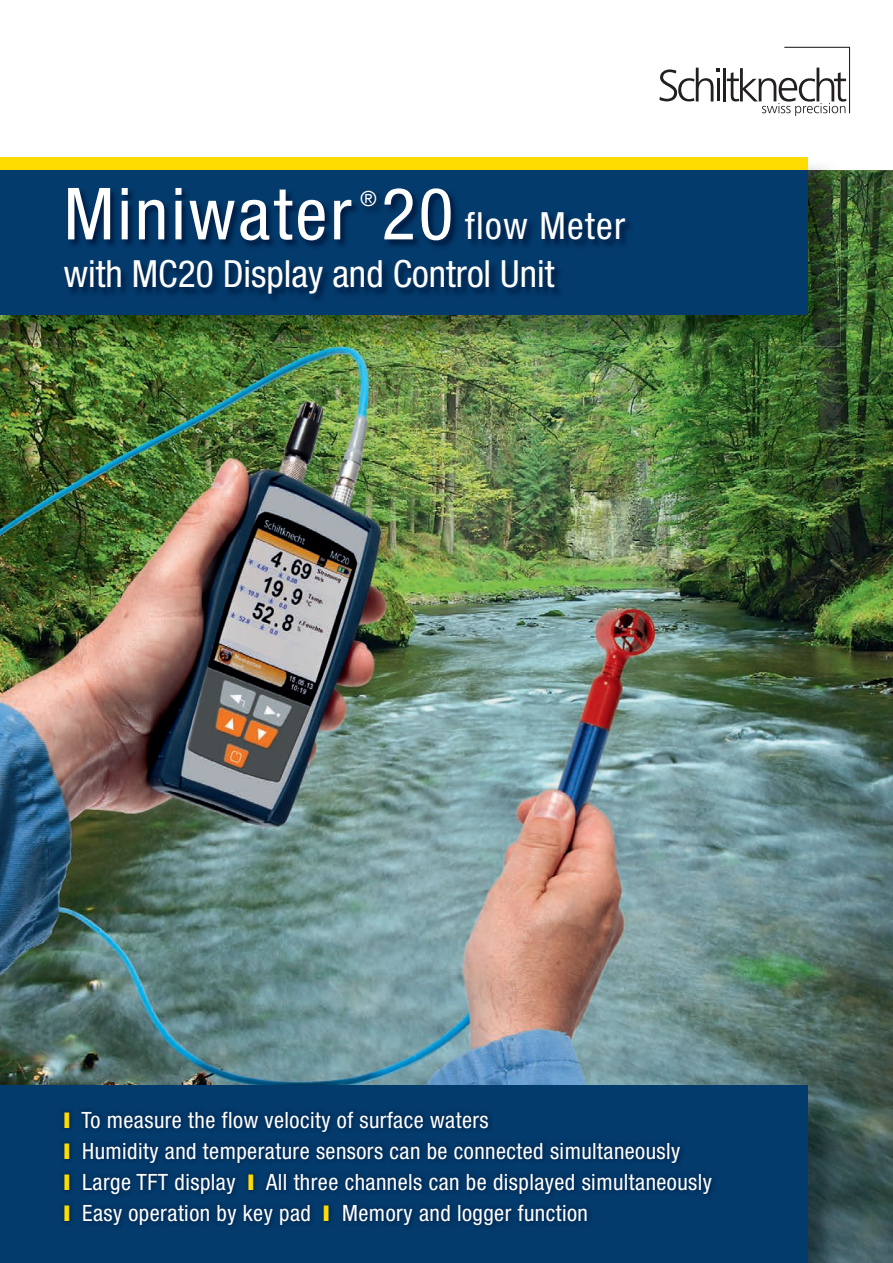
<style>
.page{position:relative;width:893px;height:1263px;background:#fff}
.page>*{position:absolute;margin:0;border:0;box-sizing:border-box;transform-origin:0 0}
.t1{font:condensed 72px "Helvetica Neue LT";letter-spacing:.04em;color:#fff}
.t2{font:condensed 37.5px/48px "Helvetica Neue LT";color:#fff}
.t3{font:condensed 22.5px/31px "Helvetica Neue LT";letter-spacing:.02em;color:#fff}
.t4{font:condensed 21px "Helvetica Neue LT";color:#fff}
.s1{font-size:72px}
.s2{color:#ffdc01}
</style>
<div class="page">
<img style="left:0;top:170px;width:893px;height:1093px">
<img style="left:808px;top:170px;width:32px;height:4px">
<div style="left:0;top:157px;width:808px;height:13px;background:#ffdc01"></div>
<svg style="left:659px;top:68px;width:61px;height:33px"></svg>
<hr style="left:723px;top:68px;width:3px;height:33px;background:#231f20">
<hr style="left:717px;top:79px;width:3px;height:22px;background:#231f20">
<svg style="left:727px;top:47px;width:123px;height:69px"></svg>
<img style="left:808px;top:1090px;width:32px;height:173px">
<svg style="left:0;top:1086px;width:808px;height:177px;background:#023868"></svg>
<img style="left:788px;top:174px;width:52px;height:173px">
<img style="left:0;top:315px;width:788px;height:32px">
<svg style="left:0;top:170px;width:808px;height:145px;background:#023767"></svg>
<h1 class="t1" style="left:64px;top:172px;width:289px">Miniwater</h1>
<p class="t4" style="left:360px;top:187px;width:18px">®</p>
<h2 class="t2" style="left:64px;top:202px;width:563px;text-indent:318px"><span class="s1">20</span> flow Meter with MC20 Display and Control Unit</h2>
<p class="t3" style="left:64px;top:1104px;width:650px"><span class="s2">❙</span> To measure the flow velocity of surface waters<br><span class="s2">❙</span> Humidity and temperature sensors can be connected simultaneously<br><span class="s2">❙</span> Large TFT display <span class="s2">❙</span> All three channels can be displayed simultaneously <span class="s2">❙</span> Easy operation by key pad <span class="s2">❙</span> Memory and logger function</p>
</div>
